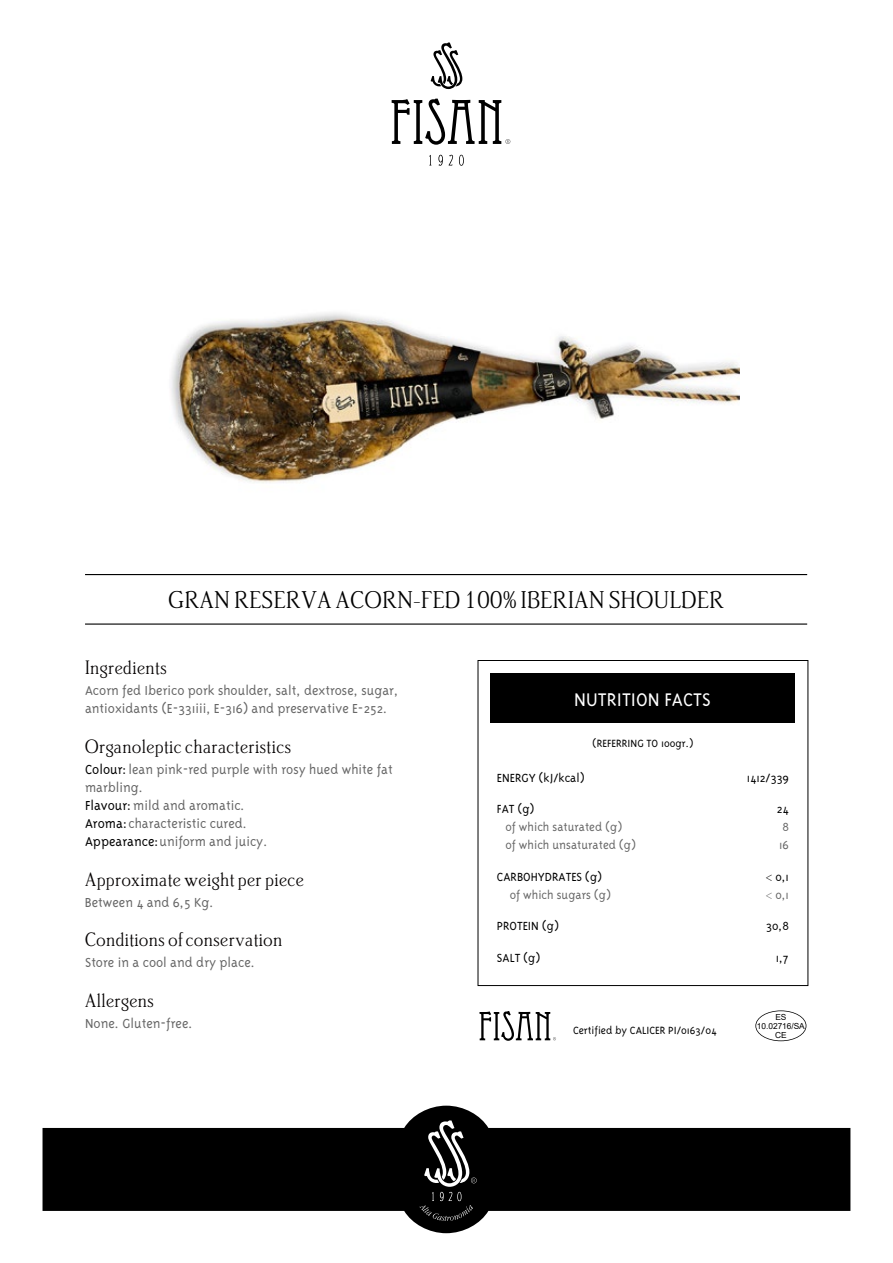
<style>
.page{position:relative;width:893px;height:1263px;background:#fff}
.page>*{position:absolute;margin:0;border:0;box-sizing:border-box;transform-origin:0 0}
.t1{font:300 22.5px "OPTI Beth";letter-spacing:.025em;color:#000}
.t2{font:300 21px "Triplex";color:#fff}
.t3{font:300 18px "OPTI Beth";letter-spacing:.025em;color:#040000}
.t4{font:300 15px/18px "Triplex";color:#666}
.t5{font:300 13.5px/18px "Triplex";color:#000}
.t6{font:300 13.5px/18px "Triplex";color:#666}
.t7{font:300 12px "Triplex";color:#000}
.t8{font:8.25px/8.7px "Arial";letter-spacing:-.005em;color:#000;text-align:center}
.s1{color:#000}
.s2{font-family:"Myriad Pro";font-size:12px}
.s3{font-family:"Myriad Pro";font-size:12px;color:#666}
.s4{color:#666}
</style>
<div class="page">
<svg style="left:43px;top:1106px;width:807px;height:127px;fill:#000"></svg>
<svg style="left:419px;top:1120px;width:58px;height:101px"></svg>
<svg style="left:431px;top:43px;width:31px;height:46px"></svg>
<svg style="left:429px;top:155px;width:2px;height:11px"></svg>
<svg style="left:449px;top:155px;width:4px;height:11px"></svg>
<svg style="left:459px;top:155px;width:5px;height:11px"></svg>
<svg style="left:438px;top:155px;width:5px;height:11px"></svg>
<svg style="left:392px;top:99px;width:118px;height:46px"></svg>
<div style="left:491px;top:673px;width:304px;height:50px;background:#000"></div>
<div style="left:478px;top:660px;width:330px;height:326px;border:1px solid #000"></div>
<svg style="left:755px;top:1010px;width:51px;height:31px"></svg>
<svg style="left:479px;top:1011px;width:77px;height:30px"></svg>
<hr style="left:85px;top:574px;width:722px;height:1px;background:#000">
<hr style="left:85px;top:623px;width:722px;height:2px;background:#000">
<img style="left:171px;top:313px;width:569px;height:170px">
<h1 class="t1" style="left:168px;top:587px;width:557px">GRAN RESERVA ACORN-FED 100% IBERIAN SHOULDER</h1>
<p class="t3" style="left:85px;top:657px;width:83px">Ingredients</p>
<p class="t4" style="left:85px;top:681px;width:315px">Acorn fed Iberico pork shoulder, salt, dextrose, sugar, antioxidants (E-331iii, E-316) and preservative E-252.</p>
<p class="t3" style="left:85px;top:736px;width:208px">Organoleptic characteristics</p>
<p class="t4" style="left:85px;top:760px;width:309px"><span class="s1">Colour:</span> lean pink-red purple with rosy hued white fat marbling.<br><span class="s1">Flavour:</span> mild and aromatic.<br><span class="s1">Aroma:</span> characteristic cured.<br><span class="s1">Appearance:</span>uniform and juicy.</p>
<p class="t3" style="left:85px;top:868px;width:220px">Approximate weight per piece</p>
<p class="t4" style="left:85px;top:893px;width:130px">Between 4 and 6,5 Kg.</p>
<h2 class="t2" style="left:574px;top:687px;width:138px">NUTRITION FACTS</h2>
<p class="t5" style="left:497px;top:768px;width:89px">ENERGY (kJ/kcal)</p>
<p class="t7" style="left:593px;top:737px;width:102px">(REFERRING TO 100gr.)</p>
<p class="t5" style="left:497px;top:800px;width:39px">FAT (g)</p>
<p class="t6" style="left:505px;top:818px;width:132px">of which saturated (g) of which unsaturated (g)</p>
<p class="t5" style="left:497px;top:868px;width:107px">CARBOHYDRATES (g)</p>
<p class="t6" style="left:510px;top:886px;width:103px">of which sugars (g)</p>
<p class="t5" style="left:747px;top:768px;width:44px">1412/339</p>
<p class="t5" style="left:777px;top:800px;width:14px">24</p>
<p class="t6" style="left:779px;top:818px;width:11px">8<br>16</p>
<p class="t5" style="left:766px;top:868px;width:25px"><span class="s2">&lt;</span> 0,1 <span class="s3">&lt;</span> <span class="s4">0,1</span></p>
<p class="t5" style="left:497px;top:917px;width:63px">PROTEIN (g)</p>
<p class="t5" style="left:766px;top:917px;width:24px">30,8</p>
<p class="t3" style="left:85px;top:929px;width:199px">Conditions of conservation</p>
<p class="t4" style="left:85px;top:953px;width:171px">Store in a cool and dry place.</p>
<p class="t3" style="left:85px;top:990px;width:70px">Allergens</p>
<p class="t4" style="left:85px;top:1014px;width:109px">None. Gluten-free.</p>
<p class="t8" style="left:757px;top:1013px;width:49px">ES<br>10.02716/SA<br>CE</p>
<p class="t5" style="left:497px;top:949px;width:45px">SALT (g)</p>
<p class="t5" style="left:776px;top:949px;width:15px">1,7</p>
<p class="t7" style="left:573px;top:1023px;width:145px">Certified by CALICER PI/0163/04</p>
</div>
